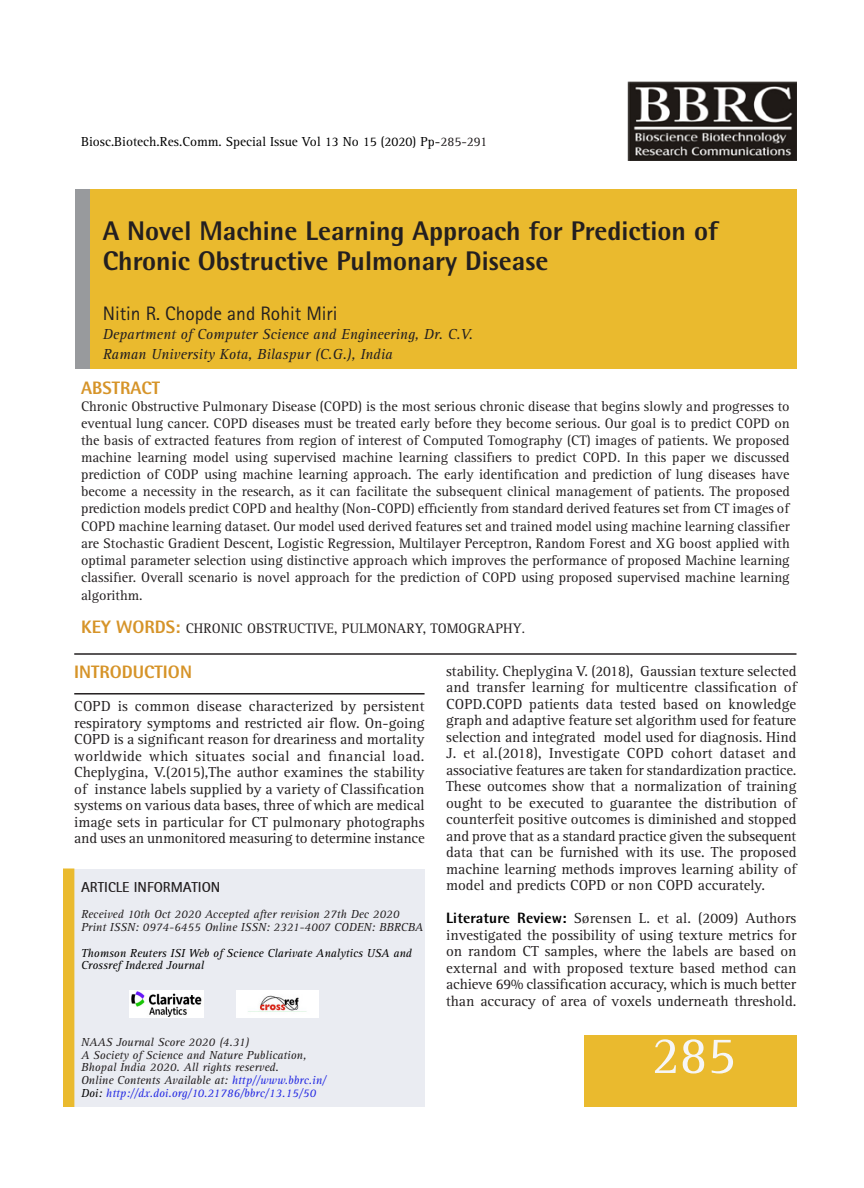
<style>
.page{position:relative;width:864px;height:1188px;background:#fff}
.page>*{position:absolute;margin:0;border:0;box-sizing:border-box;transform-origin:0 0}
.Body_text{font:54px "Rotis Serif Std";color:#f6f6f7}
.Body_text-2{font:800 27px/30px "Rotis Semi Sans Std";color:#231f20}
.Body_text-3{font:19.5px "Rotis Sans Serif Std";color:#231f20}
.Body_text-4{font:800 18px "Rotis Semi Sans Std";color:#d69429}
.Body_text-5{font:15px/16.5px "Rotis Serif Std";color:#231f20;text-align:justify}
.Body_text-6{font:italic 15px "Rotis Serif Std";color:#231f20}
.Body_text-7{font:700 14.55px "Rotis Sans Serif 65";color:#231f20}
.Body_text-8{font:14.25px/17.2px "Rotis Serif Std";color:#231f20;text-align:justify}
.Body_text-9{font:13.5px "Rotis Serif Std";color:#000}
.Body_text-10{font:italic 12px "Rotis Serif Std";color:#231f20}
.Body_text-11{font:italic 12px/12.8px "Rotis Serif Std";color:#000}
.Body_text-12{font:italic 12px "Rotis Serif Std";color:#2328e2}
.s1{color:#231f20}
.s2{font-family:"Rotis Serif Std";font-weight:400;font-size:14.25px;color:#231f20}
.s3{font-size:13.5px}
.s4{color:#2328e2}
.s5{color:#000}
.s6{font-family:"Rotis Semi Sans Std";font-weight:800;color:#000}
</style>
<div class="page">
<img style="left:627px;top:81px;width:169px;height:79px">
<div style="left:89px;top:189px;width:707px;height:179px;background:#eaba2e"></div>
<div style="left:75px;top:189px;width:15px;height:180px;background:#989a9d"></div>
<div style="left:584px;top:1035px;width:212px;height:72px;background:#eaba2e"></div>
<div style="left:75px;top:869px;width:350px;height:238px;background:#eaecf2"></div>
<img style="left:237px;top:990px;width:81px;height:27px">
<img style="left:130px;top:990px;width:73px;height:27px">
<div style="left:63px;top:868px;width:11px;height:239px;background:#eaba2e"></div>
<hr style="left:74px;top:653px;width:722px;height:2px;background:#231f20">
<hr style="left:74px;top:693px;width:351px;height:2px;background:#231f20">
<p class="Body_text-9" style="left:81px;top:134px;width:408px">Biosc.Biotech.Res.Comm. Special Issue Vol 13 No 15 (2020) Pp-<span class="s1">285-291</span></p>
<p class="Body_text-2" style="left:103px;top:216px;width:617px">A Novel Machine Learning Approach for Prediction of<br>Chronic Obstructive Pulmonary Disease</p>
<p class="Body_text-3" style="left:103px;top:302px;width:236px">Nitin R. Chopde and Rohit Miri</p>
<p class="Body_text-6" style="left:103px;top:326px;width:372px">Department of Computer Science and Engineering, Dr. C.V.</p>
<p class="Body_text-6" style="left:103px;top:345px;width:292px">Raman University Kota, Bilaspur (C.G.), India</p>
<p class="Body_text-4" style="left:81px;top:376px;width:81px">ABSTRACT</p>
<p class="Body_text-8" style="left:81px;top:398px;width:710px">Chronic Obstructive Pulmonary Disease (COPD) is the most serious chronic disease that begins slowly and progresses to eventual lung cancer. COPD diseases must be treated early before they become serious. Our goal is to predict COPD on the basis of extracted features from region of interest of Computed Tomography (CT) images of patients. We proposed machine learning model using supervised machine learning classifiers to predict COPD. In this paper we discussed prediction of CODP using machine learning approach. The early identification and prediction of lung diseases have become a necessity in the research, as it can facilitate the subsequent clinical management of patients. The proposed prediction models predict COPD and healthy (Non-COPD) efficiently from standard derived features set from CT images of COPD machine learning dataset. Our model used derived features set and trained model using machine learning classifier are Stochastic Gradient Descent, Logistic Regression, Multilayer Perceptron, Random Forest and XG boost applied with optimal parameter selection using distinctive approach which improves the performance of proposed Machine learning classifier. Overall scenario is novel approach for the prediction of COPD using proposed supervised machine learning algorithm.</p>
<p class="Body_text-4" style="left:81px;top:615px;width:132px">KEY WORDS: <span class="s2">Chronic</span></p>
<p class="Body_text-8" style="left:247px;top:620px;width:123px">Obstructive, Pulmon</p>
<p class="Body_text-8" style="left:397px;top:620px;width:52px">ary, Tomogr</p>
<p class="Body_text-8" style="left:486px;top:620px;width:41px">aphy<span class="s3">.</span></p>
<p class="Body_text-4" style="left:74px;top:660px;width:119px">INTRODUCTION</p>
<p class="Body_text-5" style="left:74px;top:698px;width:352px">COPD is common disease characterized by persistent respiratory symptoms and restricted air flow. On-going COPD is a significant reason for dreariness and mortality worldwide which situates social and financial load.<br>Cheplygina, V.(2015),The author examines the stability of instance labels supplied by a variety of Classification systems on various data bases, three of which are medical image sets in particular for CT pulmonary photographs and uses an unmonitored measuring to determine instance</p>
<p class="Body_text-7" style="left:81px;top:877px;width:141px">ARTICLE INFORMATION</p>
<p class="Body_text-10" style="left:81px;top:908px;width:320px">Received 10th Oct 2020 Accepted after revision 27th Dec 2020</p>
<p class="Body_text-10" style="left:81px;top:920px;width:344px">Print ISSN: 0974-6455 Online ISSN: 2321-4007 CODEN: BBRCBA</p>
<p class="Body_text-11" style="left:81px;top:947px;width:332px">Thomson Reuters ISI Web of Science Clarivate Analytics USA and<br>Crossref Indexed Journal</p>
<p class="Body_text-10" style="left:81px;top:1035px;width:170px">NAAS Journal Score 2020 (4.31)</p>
<p class="Body_text-10" style="left:81px;top:1048px;width:227px">A Society of Science and Nature Publication,</p>
<p class="Body_text-10" style="left:81px;top:1061px;width:199px">Bhopal India 2020. All rights reserved.</p>
<p class="Body_text-10" style="left:81px;top:1073px;width:247px">Online Contents Available at: <span class="s4">http//www.bbrc.in/</span></p>
<p class="Body_text-12" style="left:81px;top:1086px;width:237px"><span class="s5">Doi:</span> http://dx.doi.org/10.21786/bbrc/13.15/50</p>
<p class="Body_text-5" style="left:446px;top:663px;width:352px">stability. Cheplygina V. (2018), Gaussian texture selected and transfer learning for multicentre classification of COPD.COPD patients data tested based on knowledge graph and adaptive feature set algorithm used for feature selection and integrated model used for diagnosis. Hind J. et al.(2018), Investigate COPD cohort dataset and associative features are taken for standardization practice.<br>These outcomes show that a normalization of training ought to be executed to guarantee the distribution of counterfeit positive outcomes is diminished and stopped and prove that as a standard practice given the subsequent data that can be furnished with its use. The proposed machine learning methods improves learning ability of model and predicts COPD or non COPD accurately.</p>
<p class="Body_text-5" style="left:446px;top:910px;width:352px"><span class="s6">Literature Review:</span> Sørensen L. et al. (2009) Authors investigated the possibility of using texture metrics for on random CT samples, where the labels are based on external and with proposed texture based method can achieve 69% classification accuracy, which is much better than accuracy of area of voxels underneath threshold.</p>
<p class="Body_text" style="left:651px;top:1024px;width:86px">285</p>
</div>
